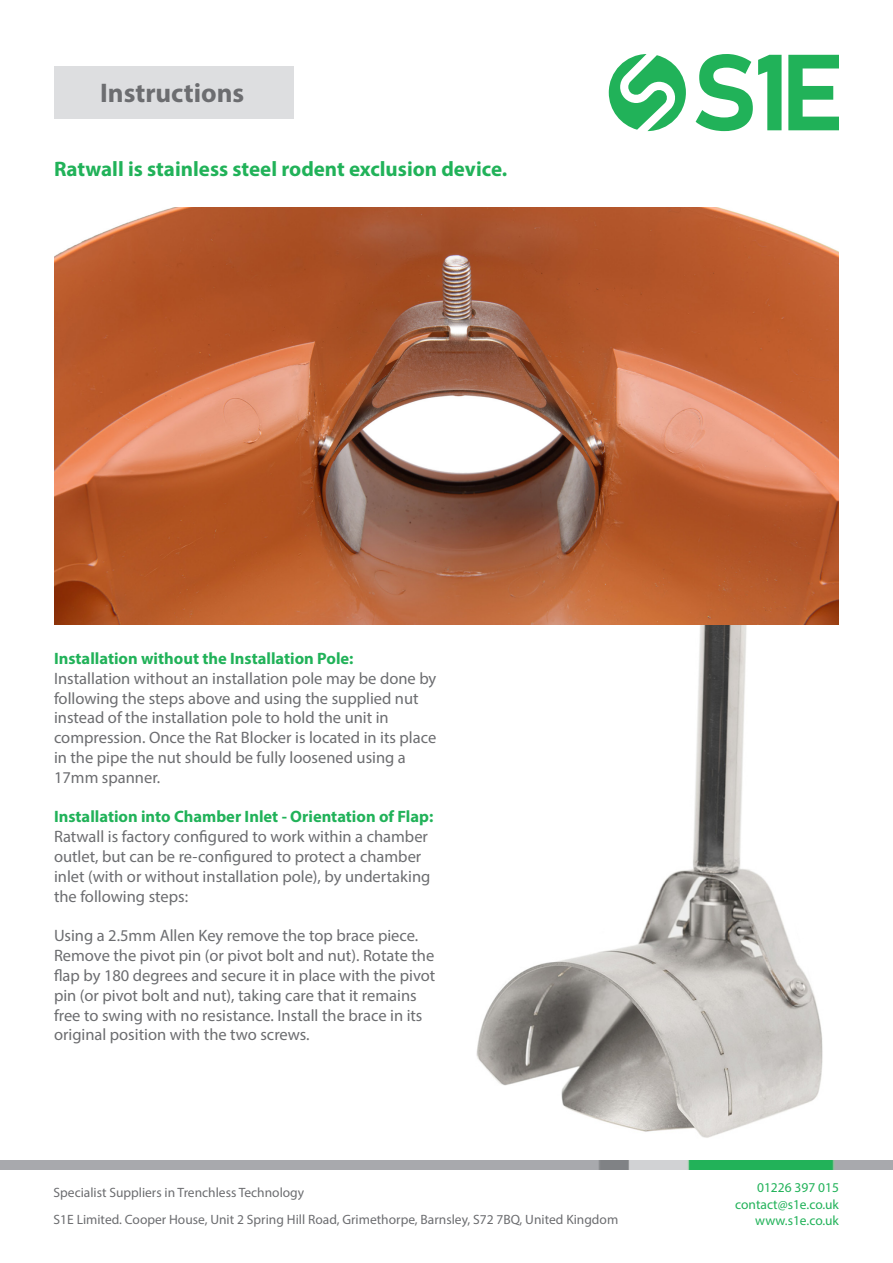
<style>
.page{position:relative;width:893px;height:1263px;background:#fff}
.page>*{position:absolute;margin:0;border:0;box-sizing:border-box;transform-origin:0 0}
.t1{font:700 27px "Myriad Pro";color:#6c6d70}
.t2{font:700 21px "Myriad Pro";color:#21b259}
.t3{font:16.5px/19.8px "Myriad Pro";color:#6c6d70}
.t4{font:700 16.5px "Myriad Pro";color:#21b259}
.Body_text{font:13.5px "Myriad Pro";color:#6c6d70}
.t5{font:13.5px "Myriad Pro";color:#21b259}
</style>
<div class="page">
<img style="left:357px;top:624px;width:482px;height:514px">
<img style="left:54px;top:207px;width:785px;height:417px">
<img style="left:0;top:1160px;width:893px;height:9px">
<svg style="left:696px;top:54px;width:85px;height:77px"></svg>
<svg style="left:788px;top:55px;width:51px;height:75px"></svg>
<svg style="left:609px;top:54px;width:77px;height:77px"></svg>
<div style="left:54px;top:66px;width:239px;height:53px;background:#dddee0"></div>
<p class="t1" style="left:100px;top:75px;width:146px">Instructions</p>
<p class="t1" style="left:91px;top:75px;width:116px">INSTRUC-</p>
<p class="t2" style="left:54px;top:155px;width:455px">Ratwall is stainless steel rodent exclusion device.</p>
<p class="t4" style="left:54px;top:648px;width:301px">Installation without the Installation Pole:</p>
<p class="t3" style="left:54px;top:668px;width:384px">Installation without an installation pole may be done by following the steps above and using the supplied nut instead of the installation pole to hold the unit in compression. Once the Rat Blocker is located in its place in the pipe the nut should be fully loosened using a 17mm spanner.</p>
<p class="t4" style="left:54px;top:806px;width:381px">Installation into Chamber Inlet - Orientation of Flap:</p>
<p class="t3" style="left:54px;top:826px;width:378px">Ratwall is factory configured to work within a chamber outlet, but can be re-configured to protect a chamber inlet (with or without installation pole), by undertaking the following steps:</p>
<p class="t3" style="left:54px;top:925px;width:383px">Using a 2.5mm Allen Key remove the top brace piece.<br>Remove the pivot pin (or pivot bolt and nut). Rotate the flap by 180 degrees and secure it in place with the pivot pin (or pivot bolt and nut), taking care that it remains free to swing with no resistance. Install the brace in its original position with the two screws.</p>
<p class="Body_text" style="left:54px;top:1184px;width:252px">Specialist Suppliers in Trenchless Technology</p>
<p class="Body_text" style="left:54px;top:1211px;width:566px">S1E Limited. Cooper House, Unit 2 Spring Hill Road, Grimethorpe, Barnsley, S72 7BQ, United Kingdom</p>
<p class="t5" style="left:757px;top:1179px;width:83px">01226 397 015</p>
<p class="t5" style="left:735px;top:1196px;width:105px">contact@s1e.co.uk</p>
<p class="t5" style="left:755px;top:1212px;width:85px">www.s1e.co.uk</p>
</div>
